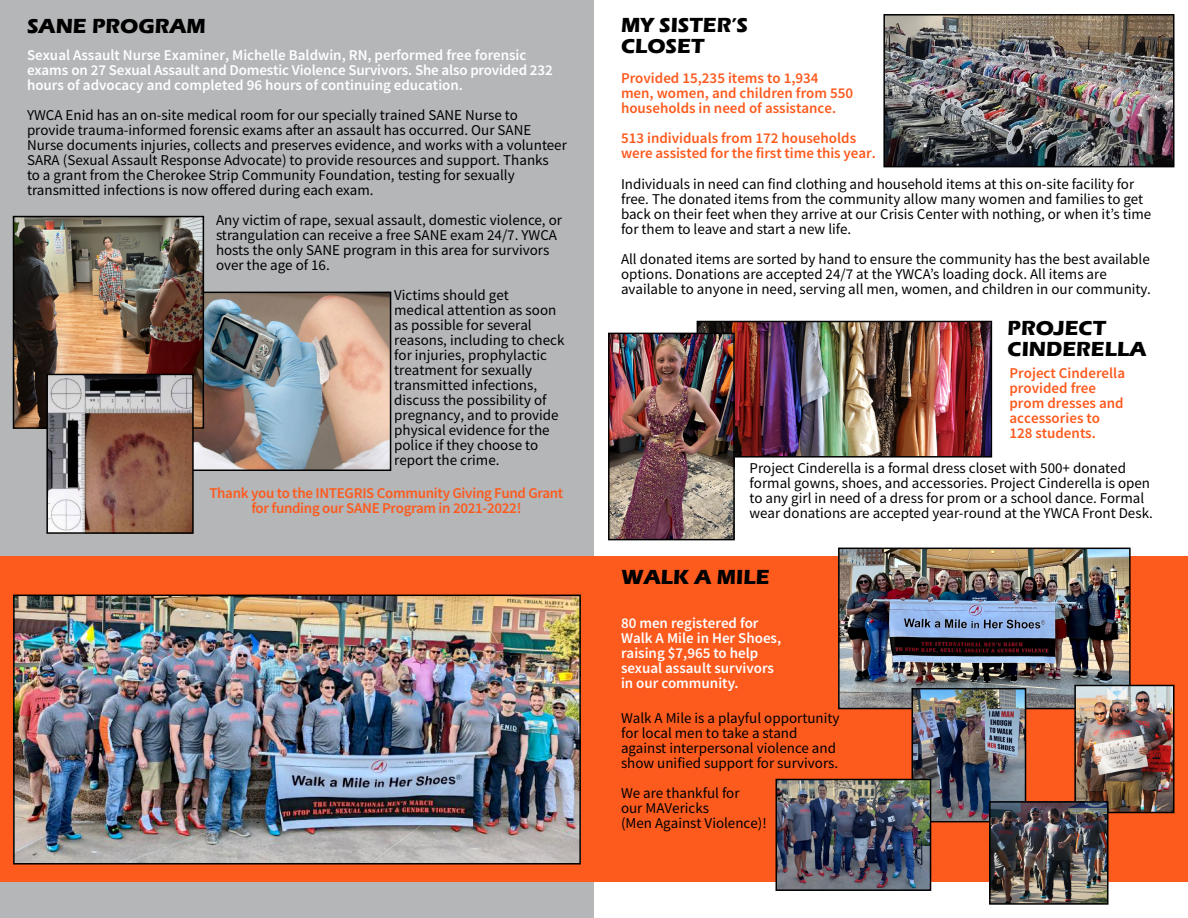
<style>
.page{position:relative;width:1188px;height:918px;background:#fff}
.page>*{position:absolute;margin:0;border:0;box-sizing:border-box;transform-origin:0 0}
.t1{font:700 21px/21px "Eras ITC";color:#000}
.t2{font:15px/15px "Source Sans Pro";color:#000}
.t3{font:600 15px/15px "Source Sans Pro";color:#fff}
.t4{font:600 15px/15px "Source Sans Pro";color:#fd5a1e}
.t5{font:600 15px/15px "Source Sans Pro";letter-spacing:-.02em;color:#fd5a1e;text-align:center}
</style>
<div class="page">
<div style="left:0;top:0;width:594px;height:918px;background:#b4b6b8"></div>
<img style="left:886px;top:17px;width:285px;height:147px">
<div style="left:883px;top:14px;width:291px;height:153px;border:2px solid #000"></div>
<img style="left:700px;top:324px;width:289px;height:131px">
<div style="left:697px;top:321px;width:295px;height:137px;border:2px solid #000"></div>
<div style="left:0;top:556px;width:1188px;height:326px;background:#fd5a1e"></div>
<img style="left:16px;top:598px;width:562px;height:264px">
<div style="left:13px;top:595px;width:568px;height:270px;border:2px solid #000"></div>
<img style="left:841px;top:551px;width:287px;height:155px">
<div style="left:838px;top:548px;width:293px;height:161px;border:2px solid #000"></div>
<img style="left:915px;top:691px;width:108px;height:128px">
<div style="left:912px;top:688px;width:114px;height:134px;border:2px solid #000"></div>
<img style="left:1077px;top:688px;width:94px;height:122px">
<div style="left:1074px;top:685px;width:100px;height:128px;border:2px solid #000"></div>
<img style="left:779px;top:782px;width:149px;height:106px">
<div style="left:776px;top:779px;width:155px;height:112px;border:2px solid #000"></div>
<img style="left:992px;top:804px;width:114px;height:98px">
<div style="left:989px;top:801px;width:120px;height:104px;border:2px solid #000"></div>
<img style="left:611px;top:336px;width:121px;height:201px">
<div style="left:608px;top:333px;width:127px;height:207px;border:2px solid #000"></div>
<img style="left:194px;top:295px;width:194px;height:173px">
<div style="left:123px;top:292px;width:268px;height:179px;border:2px solid #000"></div>
<img style="left:16px;top:219px;width:185px;height:207px">
<div style="left:13px;top:216px;width:191px;height:213px;border:2px solid #000"></div>
<img style="left:49px;top:377px;width:142px;height:154px">
<div style="left:46px;top:374px;width:148px;height:160px;border:2px solid #000"></div>
<h1 class="t1" style="left:27px;top:16px;width:180px">SANE PROGRAM</h1>
<h1 class="t1" style="left:621px;top:15px;width:127px">MY SISTER’S</h1>
<p class="t3" style="left:27px;top:47px;width:501px">Sexual Assault Nurse Examiner, Michelle Baldwin, RN, performed free forensic</p>
<h1 class="t1" style="left:621px;top:36px;width:85px">CLOSET</h1>
<p class="t3" style="left:27px;top:62px;width:528px">exams on 27 Sexual Assault and Domestic Violence Survivors. She also provided 232 hours of advocacy and completed 96 hours of continuing education.</p>
<p class="t2" style="left:27px;top:107px;width:541px">YWCA Enid has an on-site medical room for our specially trained SANE Nurse to provide trauma-informed forensic exams after an assault has occurred. Our SANE Nurse documents injuries, collects and preserves evidence, and works with a volunteer SARA (Sexual Assault Response Advocate) to provide resources and support. Thanks<br>to a grant from the Cherokee Strip Community Foundation, testing for sexually transmitted infections is now offered during each exam.</p>
<p class="t2" style="left:216px;top:212px;width:348px">Any victim of rape, sexual assault, domestic violence, or strangulation can receive a free SANE exam 24/7. YWCA hosts the only SANE program in this area for survivors over the age of 16.</p>
<p class="t2" style="left:394px;top:287px;width:172px">Victims should get<br>medical attention as soon as possible for several reasons, including to check for injuries, prophylactic treatment for sexually transmitted infections, discuss the possibility of pregnancy, and to provide physical evidence for the police if they choose to report the crime.</p>
<p class="t4" style="left:621px;top:70px;width:234px">Provided 15,235 items to 1,934 men, women, and children from 550 households in need of assistance.</p>
<p class="t4" style="left:621px;top:130px;width:256px">513 individuals from 172 households were assisted for the first time this year.</p>
<p class="t2" style="left:621px;top:177px;width:532px">Individuals in need can find clothing and household items at this on-site facility for free. The donated items from the community allow many women and families to get back on their feet when they arrive at our Crisis Center with nothing, or when it’s time for them to leave and start a new life.</p>
<p class="t2" style="left:621px;top:252px;width:531px">All donated items are sorted by hand to ensure the community has the best available options. Donations are accepted 24/7 at the YWCA’s loading dock. All items are available to anyone in need, serving all men, women, and children in our community.</p>
<h1 class="t1" style="left:1008px;top:318px;width:136px">PROJECT<br>CINDERELLA</h1>
<p class="t4" style="left:1010px;top:366px;width:117px">Project Cinderella provided free prom dresses and accessories to<br>128 students.</p>
<p class="t2" style="left:750px;top:461px;width:405px">Project Cinderella is a formal dress closet with 500+ donated formal gowns, shoes, and accessories. Project Cinderella is open to any girl in need of a dress for prom or a school dance. Formal wear donations are accepted year-round at the YWCA Front Desk.</p>
<p class="t5" style="left:209px;top:486px;width:356px">Thank you to the INTEGRIS Community Giving Fund Grant for funding our SANE Program in 2021-2022!</p>
<h1 class="t1" style="left:621px;top:566px;width:150px">WALK A MILE</h1>
<p class="t3" style="left:621px;top:616px;width:162px">80 men registered for<br>Walk A Mile in Her Shoes, raising $7,965 to help sexual assault survivors in our community.</p>
<p class="t2" style="left:621px;top:710px;width:220px">Walk A Mile is a playful opportunity for local men to take a stand against interpersonal violence and show unified support for survivors.</p>
<p class="t2" style="left:621px;top:785px;width:147px">We are thankful for<br>our MAVericks<br>(Men Against Violence)!</p>
</div>
